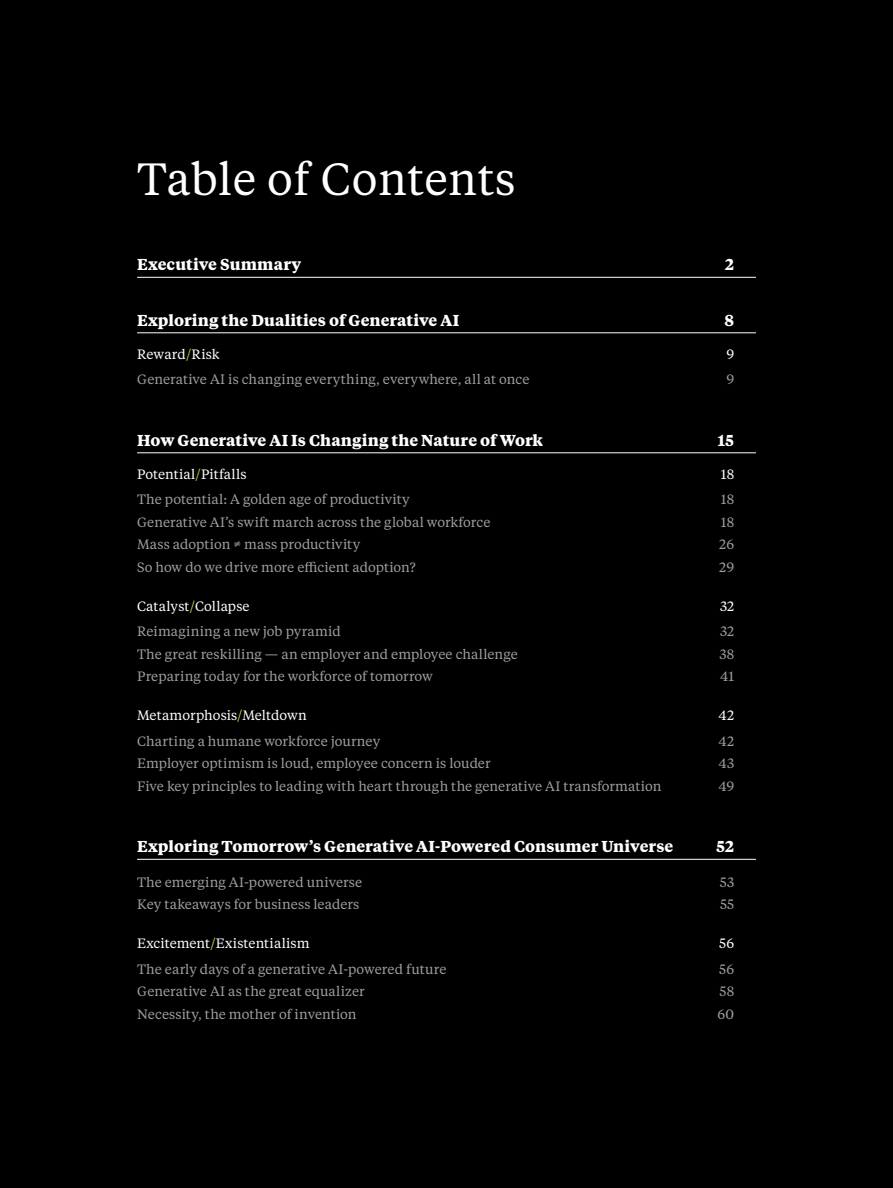
<style>
.page{position:relative;width:893px;height:1188px;background:#000}
.page>*{position:absolute;margin:0;border:0;box-sizing:border-box;transform-origin:0 0}
.t1{font:45px "Tiempos Text";letter-spacing:.01em;color:#fff}
.t2{font:700 15.75px "Tiempos Text";color:#fff}
.t3{font:13.5px "Tiempos Text";letter-spacing:.005em;color:#9d9fa2}
.t4{font:13.5px "Tiempos Text";letter-spacing:.005em;color:#fff}
.s1{color:#c9db37}
</style>
<div class="page">
<hr style="left:137px;top:277px;width:619px;height:1px;background:#fff">
<hr style="left:137px;top:333px;width:619px;height:1px;background:#fff">
<hr style="left:137px;top:453px;width:619px;height:1px;background:#fff">
<hr style="left:137px;top:859px;width:619px;height:1px;background:#fff">
<h1 class="t1" style="left:137px;top:149px;width:380px">Table of Contents</h1>
<p class="t2" style="left:137px;top:253px;width:166px">Executive Summary</p>
<p class="t2" style="left:725px;top:253px;width:11px">2</p>
<p class="t2" style="left:137px;top:309px;width:324px">Exploring the Dualities of Generative AI</p>
<p class="t2" style="left:724px;top:309px;width:11px">8</p>
<p class="t4" style="left:137px;top:345px;width:84px">Reward<span class="s1">/</span>Risk</p>
<p class="t4" style="left:726px;top:345px;width:9px">9</p>
<p class="t3" style="left:137px;top:370px;width:394px">Generative AI is changing everything, everywhere, all at once</p>
<p class="t3" style="left:726px;top:370px;width:9px">9</p>
<p class="t2" style="left:137px;top:429px;width:407px">How Generative AI Is Changing the Nature of Work</p>
<p class="t2" style="left:717px;top:429px;width:18px">15</p>
<p class="t4" style="left:137px;top:465px;width:111px">Potential<span class="s1">/</span>Pitfalls</p>
<p class="t4" style="left:721px;top:465px;width:15px">18</p>
<p class="t3" style="left:137px;top:490px;width:274px">The potential: A golden age of productivity</p>
<p class="t3" style="left:721px;top:490px;width:15px">18</p>
<p class="t3" style="left:137px;top:513px;width:355px">Generative AI’s swift march across the global workforce</p>
<p class="t3" style="left:721px;top:513px;width:15px">18</p>
<p class="t3" style="left:137px;top:535px;width:225px">Mass adoption ≠ mass productivity</p>
<p class="t3" style="left:719px;top:535px;width:16px">26</p>
<p class="t3" style="left:137px;top:558px;width:280px">So how do we drive more efficient adoption?</p>
<p class="t3" style="left:719px;top:558px;width:16px">29</p>
<p class="t4" style="left:137px;top:597px;width:114px">Catalyst<span class="s1">/</span>Collapse</p>
<p class="t4" style="left:720px;top:597px;width:16px">32</p>
<p class="t3" style="left:137px;top:622px;width:205px">Reimagining a new job pyramid</p>
<p class="t3" style="left:720px;top:622px;width:16px">32</p>
<p class="t3" style="left:137px;top:645px;width:382px">The great reskilling — an employer and employee challenge</p>
<p class="t3" style="left:719px;top:645px;width:16px">38</p>
<p class="t3" style="left:137px;top:667px;width:297px">Preparing today for the workforce of tomorrow</p>
<p class="t3" style="left:720px;top:667px;width:16px">41</p>
<p class="t4" style="left:137px;top:706px;width:171px">Metamorphosis<span class="s1">/</span>Meltdown</p>
<p class="t4" style="left:719px;top:706px;width:17px">42</p>
<p class="t3" style="left:137px;top:732px;width:245px">Charting a humane workforce journey</p>
<p class="t3" style="left:719px;top:732px;width:17px">42</p>
<p class="t3" style="left:137px;top:754px;width:355px">Employer optimism is loud, employee concern is louder</p>
<p class="t3" style="left:718px;top:754px;width:17px">43</p>
<p class="t3" style="left:137px;top:777px;width:526px">Five key principles to leading with heart through the generative AI transformation</p>
<p class="t3" style="left:718px;top:777px;width:17px">49</p>
<p class="t2" style="left:137px;top:835px;width:538px">Exploring Tomorrow’s Generative AI-Powered Consumer Universe</p>
<p class="t2" style="left:716px;top:835px;width:19px">52</p>
<p class="t3" style="left:137px;top:873px;width:227px">The emerging AI-powered universe</p>
<p class="t3" style="left:720px;top:873px;width:16px">53</p>
<p class="t3" style="left:137px;top:895px;width:224px">Key takeaways for business leaders</p>
<p class="t3" style="left:720px;top:895px;width:16px">55</p>
<p class="t4" style="left:137px;top:934px;width:174px">Excitement<span class="s1">/</span>Existentialism</p>
<p class="t4" style="left:719px;top:934px;width:16px">56</p>
<p class="t3" style="left:137px;top:960px;width:311px">The early days of a generative AI-powered future</p>
<p class="t3" style="left:719px;top:960px;width:16px">56</p>
<p class="t3" style="left:137px;top:982px;width:229px">Generative AI as the great equalizer</p>
<p class="t3" style="left:719px;top:982px;width:16px">58</p>
<p class="t3" style="left:137px;top:1005px;width:221px">Necessity, the mother of invention</p>
<p class="t3" style="left:718px;top:1005px;width:18px">60</p>
</div>
